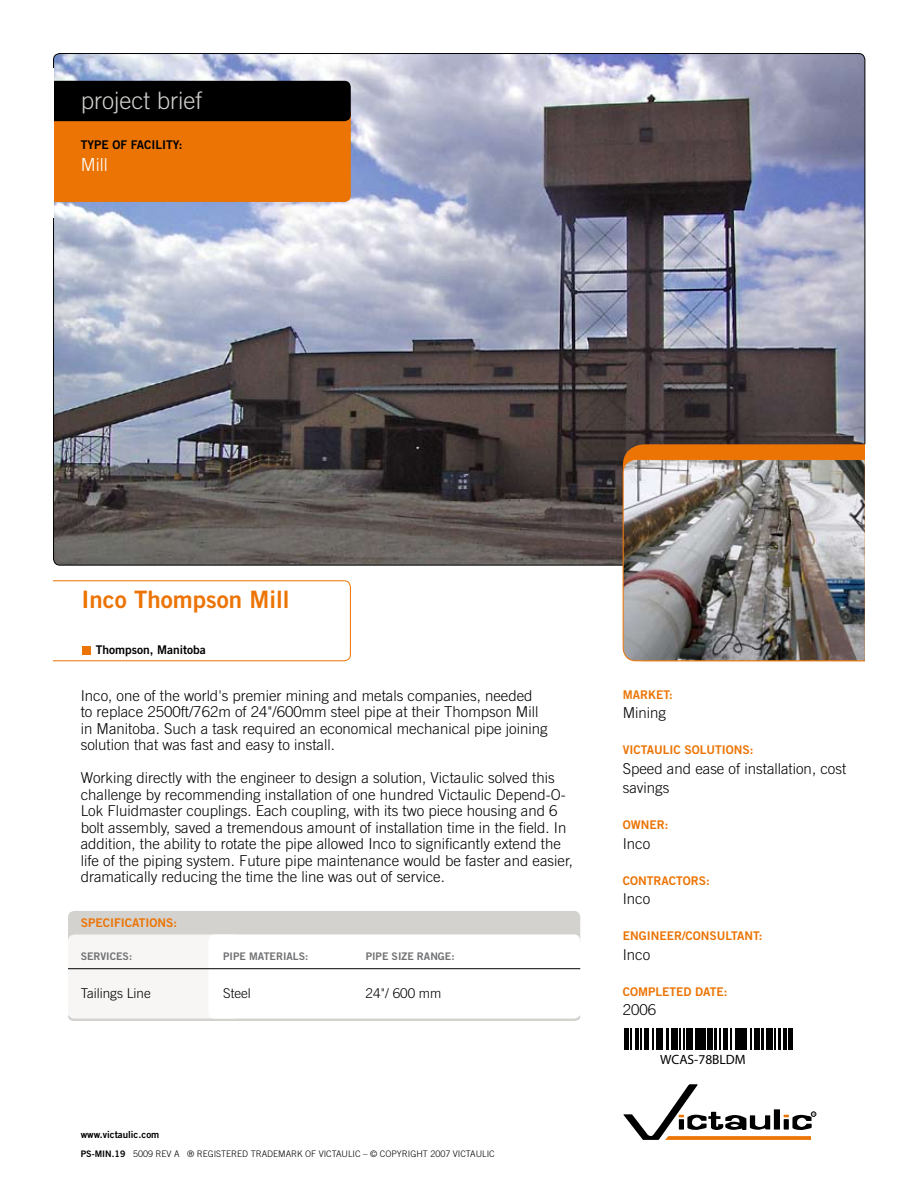
<style>
.page{position:relative;width:918px;height:1188px;background:#fff}
.page>*{position:absolute;margin:0;border:0;box-sizing:border-box;transform-origin:0 0}
.t1{font:24px "Trade Gothic Bold Two";color:#ec7405}
.t2{font:300 24px "Trade Gothic";color:#d4d2cf}
.t3{font:300 18px "Trade Gothic";color:#fff}
.t4{font:300 15px/16.5px "Trade Gothic";color:#000}
.t5{font:300 13.5px "Trade Gothic";color:#000}
.t6{font:300 13.5px "Helvetica";color:#000}
.t7{font:12px "Trade Gothic Bold Two";color:#ec7405}
.t8{font:12px "Trade Gothic Bold Two";color:#000}
.t9{font:10.5px "Trade Gothic Bold Two";color:#707173}
.t10{font:9.75px "Trade Gothic Bold Two";color:#000}
.t11{font:300 9px "Trade Gothic";color:#000}
.s1{font-family:"Trade Gothic Bold Two";font-weight:400}
</style>
<div class="page">
<img style="left:54px;top:54px;width:811px;height:511px;border-radius:6px">
<div style="left:42px;top:107px;width:309px;height:95px;background:#ec7405;border-radius:6px"></div>
<div style="left:43px;top:81px;width:308px;height:40px;background:#000;border-radius:6px"></div>
<div style="left:623px;top:444px;width:263px;height:217px;background:#ec7405;border-radius:21px"></div>
<img style="left:623px;top:460px;width:242px;height:201px">
<div style="left:623px;top:459px;width:263px;height:202px;border:1px solid #ec7405;border-radius:13px"></div>
<div style="left:42px;top:580px;width:309px;height:81px;border:1px solid #ec7405;border-radius:6px"></div>
<div style="left:42px;top:577px;width:11px;height:89px;background:#fff"></div>
<div style="left:82px;top:646px;width:9px;height:8px;background:#ec7405"></div>
<div style="left:865px;top:444px;width:23px;height:219px;background:#fff"></div>
<div style="left:35px;top:68px;width:18px;height:149px;background:#fff"></div>
<svg style="left:623px;top:1084px;width:193px;height:56px"></svg>
<hr style="left:624px;top:1029px;width:2px;height:21px;background:#000">
<svg style="left:627px;top:1029px;width:1px;height:21px"></svg>
<hr style="left:630px;top:1029px;width:2px;height:21px;background:#000">
<hr style="left:636px;top:1029px;width:3px;height:21px;background:#000">
<svg style="left:640px;top:1029px;width:1px;height:21px"></svg>
<hr style="left:644px;top:1029px;width:3px;height:21px;background:#000">
<svg style="left:648px;top:1029px;width:5px;height:21px"></svg>
<hr style="left:656px;top:1029px;width:3px;height:21px;background:#000">
<svg style="left:660px;top:1029px;width:3px;height:21px"></svg>
<hr style="left:666px;top:1029px;width:2px;height:21px;background:#000">
<hr style="left:671px;top:1029px;width:3px;height:21px;background:#000">
<hr style="left:675px;top:1029px;width:3px;height:21px;background:#000">
<svg style="left:679px;top:1029px;width:5px;height:21px"></svg>
<hr style="left:687px;top:1029px;width:2px;height:21px;background:#000">
<hr style="left:690px;top:1029px;width:3px;height:21px;background:#000">
<hr style="left:695px;top:1029px;width:3px;height:21px;background:#000">
<hr style="left:700px;top:1029px;width:2px;height:21px;background:#000">
<hr style="left:703px;top:1029px;width:3px;height:21px;background:#000">
<hr style="left:707px;top:1029px;width:3px;height:21px;background:#000">
<hr style="left:711px;top:1029px;width:2px;height:21px;background:#000">
<hr style="left:715px;top:1029px;width:2px;height:21px;background:#000">
<svg style="left:719px;top:1029px;width:5px;height:21px"></svg>
<hr style="left:725px;top:1029px;width:3px;height:21px;background:#000">
<svg style="left:731px;top:1029px;width:1px;height:21px"></svg>
<hr style="left:735px;top:1029px;width:2px;height:21px;background:#000">
<hr style="left:738px;top:1029px;width:4px;height:21px;background:#000">
<svg style="left:743px;top:1029px;width:1px;height:21px"></svg>
<hr style="left:745px;top:1029px;width:2px;height:21px;background:#000">
<svg style="left:750px;top:1029px;width:6px;height:21px"></svg>
<hr style="left:757px;top:1029px;width:3px;height:21px;background:#000">
<hr style="left:761px;top:1029px;width:2px;height:21px;background:#000">
<hr style="left:767px;top:1029px;width:3px;height:21px;background:#000">
<hr style="left:771px;top:1029px;width:2px;height:21px;background:#000">
<svg style="left:774px;top:1029px;width:1px;height:21px"></svg>
<hr style="left:778px;top:1029px;width:3px;height:21px;background:#000">
<hr style="left:784px;top:1029px;width:3px;height:21px;background:#000">
<svg style="left:788px;top:1029px;width:1px;height:21px"></svg>
<hr style="left:790px;top:1029px;width:2px;height:21px;background:#000">
<div style="left:68px;top:911px;width:512px;height:36px;background:#d4d2cf;border-radius:6px"></div>
<svg style="left:68px;top:1015px;width:512px;height:6px"></svg>
<div style="left:68px;top:934px;width:172px;height:85px;background:#f7f6f5;border-radius:6px"></div>
<div style="left:208px;top:934px;width:372px;height:85px;background:#fff;border-radius:6px"></div>
<hr style="left:68px;top:968px;width:512px;height:1px;background:#000">
<h1 class="t2" style="left:81px;top:86px;width:123px">project brief</h1>
<p class="t8" style="left:81px;top:138px;width:103px">TYPE OF FACILITY:</p>
<p class="t3" style="left:81px;top:154px;width:28px">Mill</p>
<h1 class="t1" style="left:81px;top:584px;width:210px">Inco Thompson Mill</h1>
<p class="t8" style="left:96px;top:643px;width:112px">Thompson, Manitoba</p>
<p class="t4" style="left:81px;top:687px;width:468px">Inco, one of the world's premier mining and metals companies, needed to replace 2500ft/762m of 24"/600mm steel pipe at their Thompson Mill in Manitoba. Such a task required an economical mechanical pipe joining solution that was fast and easy to install.</p>
<p class="t4" style="left:81px;top:769px;width:494px">Working directly with the engineer to design a solution, Victaulic solved this challenge by recommending installation of one hundred Victaulic Depend-O-Lok Fluidmaster couplings. Each coupling, with its two piece housing and 6 bolt assembly, saved a tremendous amount of installation time in the field. In addition, the ability to rotate the pipe allowed Inco to significantly extend the life of the piping system. Future pipe maintenance would be faster and easier, dramatically reducing the time the line was out of service.</p>
<p class="t7" style="left:81px;top:915px;width:98px">SPECIFICATIONS:</p>
<p class="t9" style="left:81px;top:950px;width:53px">SERVICES:</p>
<p class="t9" style="left:223px;top:950px;width:87px">PIPE MATERIALS:</p>
<p class="t9" style="left:366px;top:950px;width:90px">PIPE SIZE RANGE:</p>
<p class="t5" style="left:81px;top:985px;width:72px">Tailings Line</p>
<p class="t5" style="left:223px;top:985px;width:29px">Steel</p>
<p class="t5" style="left:366px;top:985px;width:77px">24"/ 600 mm</p>
<p class="t10" style="left:81px;top:1128px;width:80px">www.victaulic.com</p>
<p class="t11" style="left:81px;top:1149px;width:415px"><span class="s1">PS-MIN.19</span> 5009 REV A ® REGISTERED TRADEMARK OF VICTAULIC – © COPYRIGHT 2007 VICTAULIC</p>
<p class="t7" style="left:623px;top:687px;width:52px">MARKET:</p>
<p class="t4" style="left:623px;top:704px;width:45px">Mining</p>
<p class="t7" style="left:623px;top:742px;width:132px">VICTAULIC SOLUTIONS:</p>
<p class="t4" style="left:623px;top:758px;width:225px;line-height:19.5px">Speed and ease of installation, cost savings</p>
<p class="t7" style="left:623px;top:817px;width:47px">OWNER:</p>
<p class="t4" style="left:623px;top:835px;width:29px">Inco</p>
<p class="t7" style="left:623px;top:873px;width:89px">CONTRACTORS:</p>
<p class="t4" style="left:623px;top:890px;width:29px">Inco</p>
<p class="t7" style="left:623px;top:928px;width:141px">ENGINEER/CONSULTANT:</p>
<p class="t4" style="left:623px;top:946px;width:29px">Inco</p>
<p class="t7" style="left:623px;top:984px;width:106px">COMPLETED DATE:</p>
<p class="t4" style="left:623px;top:1001px;width:35px">2006</p>
<p class="t6" style="left:660px;top:1051px;width:87px">WCAS-78BLDM</p>
</div>
